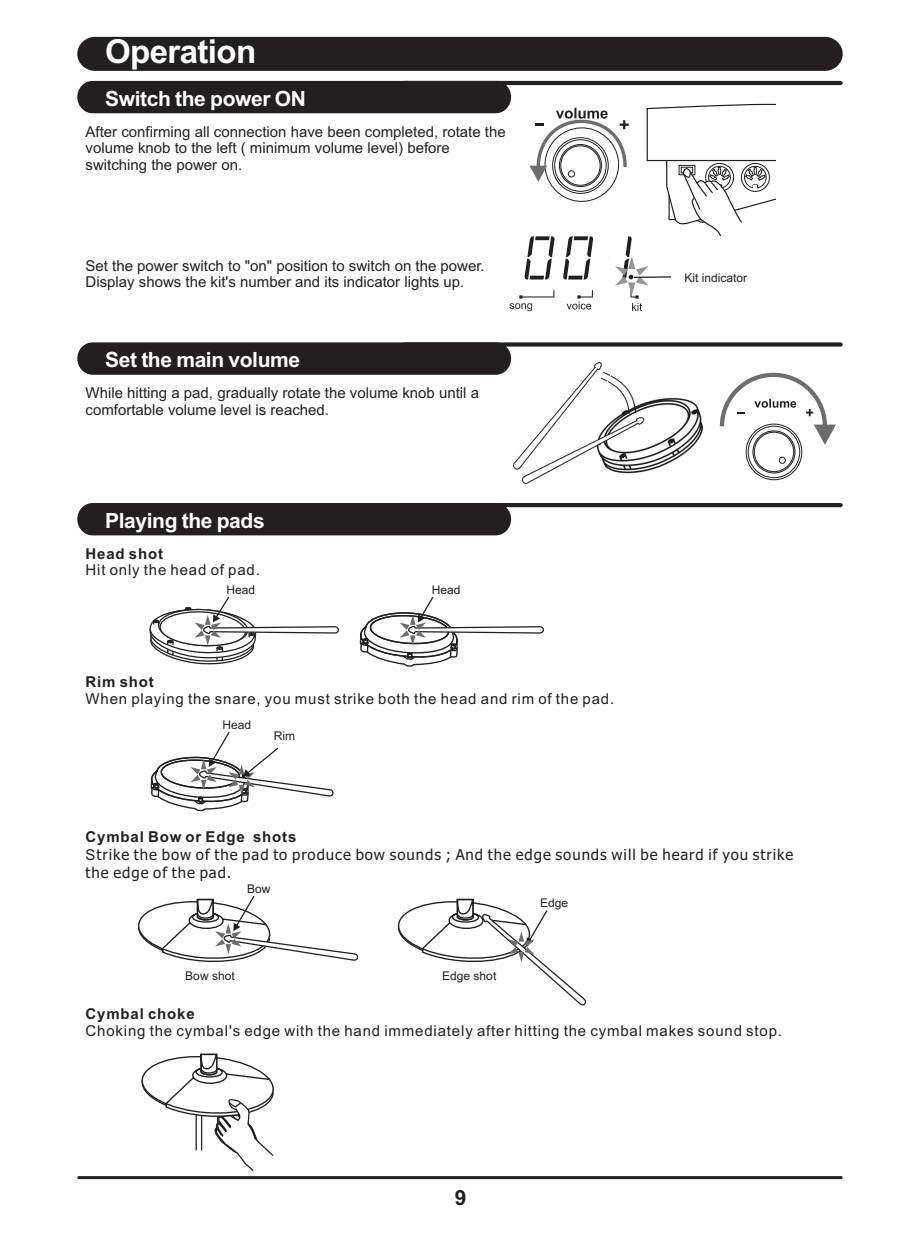
<style>
.page{position:relative;width:920px;height:1239px;background:#fff}
.page>*{position:absolute;margin:0;border:0;box-sizing:border-box;transform-origin:0 0}
.t1{font:700 33px "Arial";letter-spacing:-.02em;color:#fff}
.t2{font:700 21px "Arial";letter-spacing:-.02em;color:#fff}
.t3{font:700 21px "Arial";color:#231f20}
.t4{font:15px/16.8px "Arial";color:#231f20}
.t5{font:15px "Arial";letter-spacing:.055em;color:#231f20}
.t6{font:15px/18.1px "Tahoma";letter-spacing:.06em;color:#231f20}
.t7{font:700 15px "Arial";letter-spacing:.055em;color:#231f20}
.t8{font:12px "Arial";color:#231f20}
.s1{font-family:"Arial"}
</style>
<div class="page">
<div style="left:77px;top:37px;width:766px;height:34px;background:#231f20"></div>
<hr style="left:402px;top:81px;width:441px;height:4px;background:#231f20;border-radius:2px">
<div style="left:402px;top:342px;width:441px;height:5px;background:#231f20;border-radius:2px"></div>
<div style="left:77px;top:81px;width:434px;height:32px;background:#231f20;border-radius:16px"></div>
<div style="left:77px;top:342px;width:434px;height:33px;background:#231f20;border-radius:16px"></div>
<hr style="left:77px;top:1176px;width:766px;height:3px;background:#231f20;border-radius:2px">
<img style="left:514px;top:362px;width:188px;height:121px">
<svg style="left:720px;top:373px;width:116px;height:107px"></svg>
<hr style="left:402px;top:503px;width:441px;height:4px;background:#231f20;border-radius:2px">
<div style="left:77px;top:503px;width:434px;height:32px;background:#231f20;border-radius:16px"></div>
<svg style="left:359px;top:597px;width:185px;height:70px"></svg>
<svg style="left:149px;top:597px;width:190px;height:214px"></svg>
<svg style="left:138px;top:896px;width:221px;height:66px"></svg>
<svg style="left:397px;top:898px;width:190px;height:108px"></svg>
<svg style="left:141px;top:1053px;width:133px;height:118px"></svg>
<svg style="left:510px;top:103px;width:266px;height:208px"></svg>
<hr style="left:634px;top:276px;width:37px;height:2px;background:#231f20">
<h1 class="t1" style="left:105px;top:39px;width:153px">Operation</h1>
<h2 class="t2" style="left:105px;top:90px;width:202px">Switch the power ON</h2>
<p class="t4" style="left:86px;top:124px;width:422px">After confirming all connection have been completed, rotate the volume knob to the left ( minimum volume level) before switching the power on.</p>
<p class="t4" style="left:86px;top:258px;width:401px">Set the power switch to "on" position to switch on the power.<br>Display shows the kit's number and its indicator lights up.</p>
<h2 class="t2" style="left:105px;top:352px;width:197px">Set the main volume</h2>
<p class="t4" style="left:86px;top:386px;width:395px">While hitting a pad, gradually rotate the volume knob until a comfortable volume level is reached.</p>
<h2 class="t2" style="left:105px;top:512px;width:161px">Playing the pads</h2>
<p class="t7" style="left:86px;top:548px;width:79px">Head shot</p>
<p class="t5" style="left:86px;top:564px;width:176px">Hit only the head of pad.</p>
<p class="t8" style="left:227px;top:585px;width:30px">Head</p>
<p class="t8" style="left:432px;top:585px;width:30px">Head</p>
<p class="t7" style="left:86px;top:676px;width:70px">Rim shot</p>
<p class="t5" style="left:86px;top:693px;width:530px">When playing the snare, you must strike both the head and rim of the pad.</p>
<p class="t8" style="left:222px;top:720px;width:30px">Head</p>
<p class="t8" style="left:274px;top:732px;width:23px">Rim</p>
<p class="t8" style="left:684px;top:273px;width:64px">Kit indicator</p>
<p class="t7" style="left:86px;top:831px;width:212px">Cymbal Bow or Edge shots</p>
<p class="t6" style="left:86px;top:846px;width:709px"><span class="s1">S</span>trike the bow of the pad to produce bow sounds ; And the edge sounds will be heard if you strike the edge of the pad.</p>
<p class="t8" style="left:247px;top:884px;width:25px">Bow</p>
<p class="t8" style="left:540px;top:898px;width:30px">Edge</p>
<p class="t8" style="left:185px;top:972px;width:51px">Bow shot</p>
<p class="t8" style="left:442px;top:972px;width:56px">Edge shot</p>
<p class="t7" style="left:86px;top:1008px;width:111px">Cymbal choke</p>
<p class="t5" style="left:86px;top:1025px;width:698px">Choking the cymbal's edge with the hand immediately after hitting the cymbal makes sound stop.</p>
<h2 class="t3" style="left:455px;top:1189px;width:13px">9</h2>
</div>
